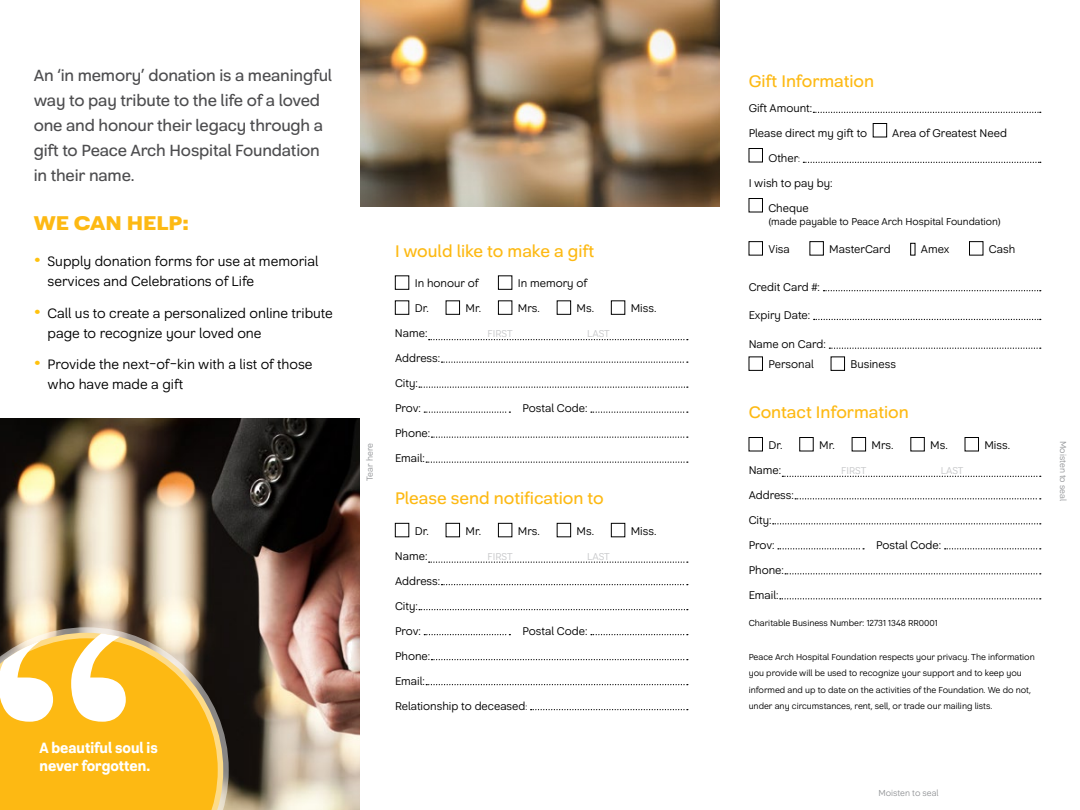
<style>
.page{position:relative;width:1080px;height:810px;background:#fff}
.page>*{position:absolute;margin:0;border:0;box-sizing:border-box;transform-origin:0 0}
.t1{font:20px "Grayfel Ext Ex B";color:#fdb913}
.t2{font:16.88px "Grayfel Nor Med";color:#fdb913}
.t3{font:16.25px/25px "Grayfel Nor Med";letter-spacing:-.01em;color:#4d4d4f}
.t4{font:15px/18px "Grayfel Con Bol";color:#fff}
.t5{font:13.75px/20px "Grayfel Nor Reg";color:#000}
.t6{font:11.25px/20px "Grayfel Nor Reg";color:#000}
.t7{font:10px "Grayfel Nor Reg";color:#000}
.t8{font:10px "Grayfel Nor Reg";color:#c7c8ca}
.t9{font:8.75px/16.2px "Grayfel Nor Reg";color:#000}
.t10{font:8.75px "Grayfel Nor Reg";color:#939598}
.s1{font-family:"Grayfel";font-weight:700;font-stretch:expanded;font-size:17.5px;color:#ffc20e}
.s2{font-size:8.75px}
</style>
<div class="page">
<img style="left:0;top:418px;width:360px;height:392px">
<svg style="left:429px;top:339px;width:259px;height:1px"></svg>
<svg style="left:441px;top:362px;width:247px;height:1px"></svg>
<svg style="left:419px;top:387px;width:269px;height:1px"></svg>
<svg style="left:424px;top:412px;width:86px;height:1px"></svg>
<svg style="left:591px;top:412px;width:97px;height:1px"></svg>
<svg style="left:431px;top:437px;width:257px;height:1px"></svg>
<svg style="left:426px;top:462px;width:262px;height:1px"></svg>
<svg style="left:429px;top:562px;width:259px;height:1px"></svg>
<svg style="left:441px;top:584px;width:247px;height:1px"></svg>
<svg style="left:419px;top:609px;width:269px;height:1px"></svg>
<svg style="left:424px;top:634px;width:86px;height:1px"></svg>
<svg style="left:591px;top:634px;width:97px;height:1px"></svg>
<svg style="left:431px;top:659px;width:257px;height:1px"></svg>
<svg style="left:426px;top:684px;width:262px;height:1px"></svg>
<svg style="left:531px;top:709px;width:157px;height:1px"></svg>
<div style="left:395px;top:276px;width:14px;height:14px;border:1px solid #000"></div>
<div style="left:498px;top:276px;width:14px;height:14px;border:1px solid #000"></div>
<div style="left:395px;top:301px;width:14px;height:14px;border:1px solid #000"></div>
<div style="left:446px;top:301px;width:14px;height:14px;border:1px solid #000"></div>
<div style="left:498px;top:301px;width:14px;height:14px;border:1px solid #000"></div>
<div style="left:557px;top:301px;width:14px;height:14px;border:1px solid #000"></div>
<div style="left:611px;top:301px;width:14px;height:14px;border:1px solid #000"></div>
<div style="left:395px;top:523px;width:14px;height:14px;border:1px solid #000"></div>
<div style="left:446px;top:523px;width:14px;height:14px;border:1px solid #000"></div>
<div style="left:498px;top:523px;width:14px;height:14px;border:1px solid #000"></div>
<div style="left:557px;top:523px;width:14px;height:14px;border:1px solid #000"></div>
<div style="left:611px;top:523px;width:14px;height:14px;border:1px solid #000"></div>
<svg style="left:813px;top:112px;width:228px;height:1px"></svg>
<svg style="left:803px;top:162px;width:238px;height:1px"></svg>
<svg style="left:824px;top:290px;width:217px;height:1px"></svg>
<svg style="left:814px;top:319px;width:227px;height:1px"></svg>
<svg style="left:829px;top:348px;width:212px;height:1px"></svg>
<svg style="left:782px;top:476px;width:259px;height:1px"></svg>
<svg style="left:795px;top:498px;width:246px;height:1px"></svg>
<svg style="left:773px;top:523px;width:268px;height:1px"></svg>
<svg style="left:778px;top:548px;width:86px;height:1px"></svg>
<svg style="left:945px;top:548px;width:96px;height:1px"></svg>
<svg style="left:785px;top:573px;width:256px;height:1px"></svg>
<svg style="left:780px;top:598px;width:261px;height:1px"></svg>
<div style="left:873px;top:123px;width:14px;height:14px;border:1px solid #000"></div>
<div style="left:749px;top:148px;width:14px;height:14px;border:1px solid #000"></div>
<div style="left:749px;top:198px;width:14px;height:14px;border:1px solid #000"></div>
<div style="left:749px;top:241px;width:14px;height:14px;border:1px solid #000"></div>
<div style="left:810px;top:241px;width:14px;height:14px;border:1px solid #000"></div>
<div style="left:910px;top:243px;width:5px;height:12px;border:1px solid #000"></div>
<div style="left:969px;top:241px;width:14px;height:14px;border:1px solid #000"></div>
<div style="left:749px;top:357px;width:14px;height:14px;border:1px solid #000"></div>
<div style="left:831px;top:357px;width:14px;height:14px;border:1px solid #000"></div>
<div style="left:749px;top:437px;width:14px;height:14px;border:1px solid #000"></div>
<div style="left:799px;top:437px;width:15px;height:14px;border:1px solid #000"></div>
<div style="left:852px;top:437px;width:14px;height:14px;border:1px solid #000"></div>
<div style="left:911px;top:437px;width:14px;height:14px;border:1px solid #000"></div>
<div style="left:965px;top:437px;width:14px;height:14px;border:1px solid #000"></div>
<svg style="left:0;top:627px;width:229px;height:183px;background:#e1aa28"></svg>
<svg style="left:0;top:634px;width:126px;height:88px"></svg>
<img style="left:360px;top:0;width:359px;height:207px">
<h3 class="t3" style="left:34px;top:64px;width:300px">An ‘in memory’ donation is a meaningful way to pay tribute to the life of a loved one and honour their legacy through a gift to Peace Arch Hospital Foundation in their name.</h3>
<h1 class="t1" style="left:34px;top:208px;width:157px">WE CAN HELP:</h1>
<p class="t5" style="left:48px;top:252px;width:273px;text-indent:-14px"><span class="s1">•</span> Supply donation forms for use at memorial services and Celebrations of Life</p>
<p class="t5" style="left:48px;top:303px;width:287px;text-indent:-14px"><span class="s1">•</span> Call us to create a personalized online tribute page to recognize your loved one</p>
<p class="t5" style="left:48px;top:354px;width:267px;text-indent:-14px"><span class="s1">•</span> Provide the next-of-kin with a list of those who have made a gift</p>
<h3 class="t4" style="left:40px;top:739px;width:120px">A beautiful soul is never forgotten.</h3>
<p class="t10" style="left:364px;top:481px;width:39px;rotate:-90deg">Tear here</p>
<h2 class="t2" style="left:395px;top:240px;width:201px">I would like to make a gift</h2>
<p class="t6" style="left:415px;top:273px;width:65px">In honour of</p>
<p class="t6" style="left:518px;top:273px;width:71px">In memory of</p>
<p class="t6" style="left:415px;top:298px;width:16px">Dr.</p>
<p class="t6" style="left:465px;top:298px;width:17px">Mr.</p>
<p class="t6" style="left:518px;top:298px;width:24px">Mrs.</p>
<p class="t6" style="left:577px;top:298px;width:19px">Ms.</p>
<p class="t6" style="left:631px;top:298px;width:27px">Miss.</p>
<p class="t6" style="left:395px;top:323px;width:34px">Name:</p>
<p class="t8" style="left:488px;top:327px;width:27px">FIRST</p>
<p class="t8" style="left:587px;top:327px;width:24px">LAST</p>
<p class="t6" style="left:395px;top:348px;width:47px">Address:</p>
<p class="t6" style="left:395px;top:373px;width:24px">City:</p>
<p class="t6" style="left:395px;top:398px;width:27px">Prov:</p>
<p class="t6" style="left:522px;top:398px;width:67px">Postal Code:</p>
<p class="t6" style="left:395px;top:423px;width:37px">Phone:</p>
<p class="t6" style="left:395px;top:448px;width:32px">Email:</p>
<h2 class="t2" style="left:395px;top:487px;width:210px">Please send notification to</h2>
<p class="t6" style="left:415px;top:521px;width:16px">Dr.</p>
<p class="t6" style="left:465px;top:521px;width:17px">Mr.</p>
<p class="t6" style="left:518px;top:521px;width:24px">Mrs.</p>
<p class="t6" style="left:577px;top:521px;width:19px">Ms.</p>
<p class="t6" style="left:631px;top:521px;width:27px">Miss.</p>
<p class="t6" style="left:395px;top:546px;width:34px">Name:</p>
<p class="t8" style="left:488px;top:550px;width:27px">FIRST</p>
<p class="t8" style="left:587px;top:550px;width:24px">LAST</p>
<p class="t6" style="left:395px;top:571px;width:47px">Address:</p>
<p class="t6" style="left:395px;top:596px;width:24px">City:</p>
<p class="t6" style="left:395px;top:621px;width:27px">Prov:</p>
<p class="t6" style="left:522px;top:621px;width:67px">Postal Code:</p>
<p class="t6" style="left:395px;top:646px;width:37px">Phone:</p>
<p class="t6" style="left:395px;top:671px;width:32px">Email:</p>
<p class="t6" style="left:395px;top:696px;width:134px">Relationship to deceased<span class="s2">:</span></p>
<h2 class="t2" style="left:749px;top:71px;width:127px">Gift Information</h2>
<p class="t6" style="left:749px;top:99px;width:65px">Gift Amount:</p>
<p class="t6" style="left:749px;top:124px;width:120px">Please direct my gift to</p>
<p class="t6" style="left:892px;top:124px;width:116px">Area of Greatest Need</p>
<p class="t6" style="left:768px;top:149px;width:33px">Other<span class="s2">:</span></p>
<p class="t6" style="left:749px;top:174px;width:86px">I wish to pay by:</p>
<p class="t6" style="left:768px;top:199px;width:42px">Cheque</p>
<p class="t7" style="left:769px;top:215px;width:233px">(made payable to Peace Arch Hospital Foundation)</p>
<p class="t6" style="left:768px;top:239px;width:23px">Visa</p>
<p class="t6" style="left:829px;top:239px;width:63px">MasterCard</p>
<p class="t6" style="left:921px;top:239px;width:30px">Amex</p>
<p class="t6" style="left:989px;top:239px;width:28px">Cash</p>
<p class="t6" style="left:749px;top:277px;width:73px">Credit Card #:</p>
<p class="t6" style="left:749px;top:306px;width:63px">Expiry Date:</p>
<p class="t6" style="left:768px;top:334px;width:59px;text-indent:-20px">Name on Card:<br>Personal</p>
<p class="t6" style="left:850px;top:354px;width:47px">Business</p>
<h2 class="t2" style="left:749px;top:402px;width:162px">Contact Information</h2>
<p class="t6" style="left:768px;top:435px;width:16px">Dr.</p>
<p class="t6" style="left:819px;top:435px;width:17px">Mr.</p>
<p class="t6" style="left:872px;top:435px;width:24px">Mrs.</p>
<p class="t6" style="left:930px;top:435px;width:19px">Ms.</p>
<p class="t6" style="left:984px;top:435px;width:27px">Miss.</p>
<p class="t6" style="left:749px;top:460px;width:34px">Name:</p>
<p class="t8" style="left:841px;top:464px;width:27px">FIRST</p>
<p class="t8" style="left:941px;top:464px;width:24px">LAST</p>
<p class="t6" style="left:749px;top:485px;width:47px">Address:</p>
<p class="t6" style="left:749px;top:510px;width:24px">City:</p>
<p class="t6" style="left:749px;top:535px;width:27px">Prov:</p>
<p class="t6" style="left:876px;top:535px;width:67px">Postal Code:</p>
<p class="t6" style="left:749px;top:560px;width:37px">Phone:</p>
<p class="t6" style="left:749px;top:585px;width:32px">Email:</p>
<p class="t9" style="left:749px;top:615px;width:191px">Charitable Business Number: 12731 1348 RR0001</p>
<p class="t9" style="left:749px;top:649px;width:288px">Peace Arch Hospital Foundation respects your privacy. The information you provide will be used to recognize your support and to keep you informed and up to date on the activities of the Foundation. We do not, under any circumstances, rent, sell, or trade our mailing lists.</p>
<p class="t10" style="left:1069px;top:441px;width:62px;rotate:90deg">Moisten to seal</p>
<p class="t10" style="left:879px;top:787px;width:62px">Moisten to seal</p>
</div>
